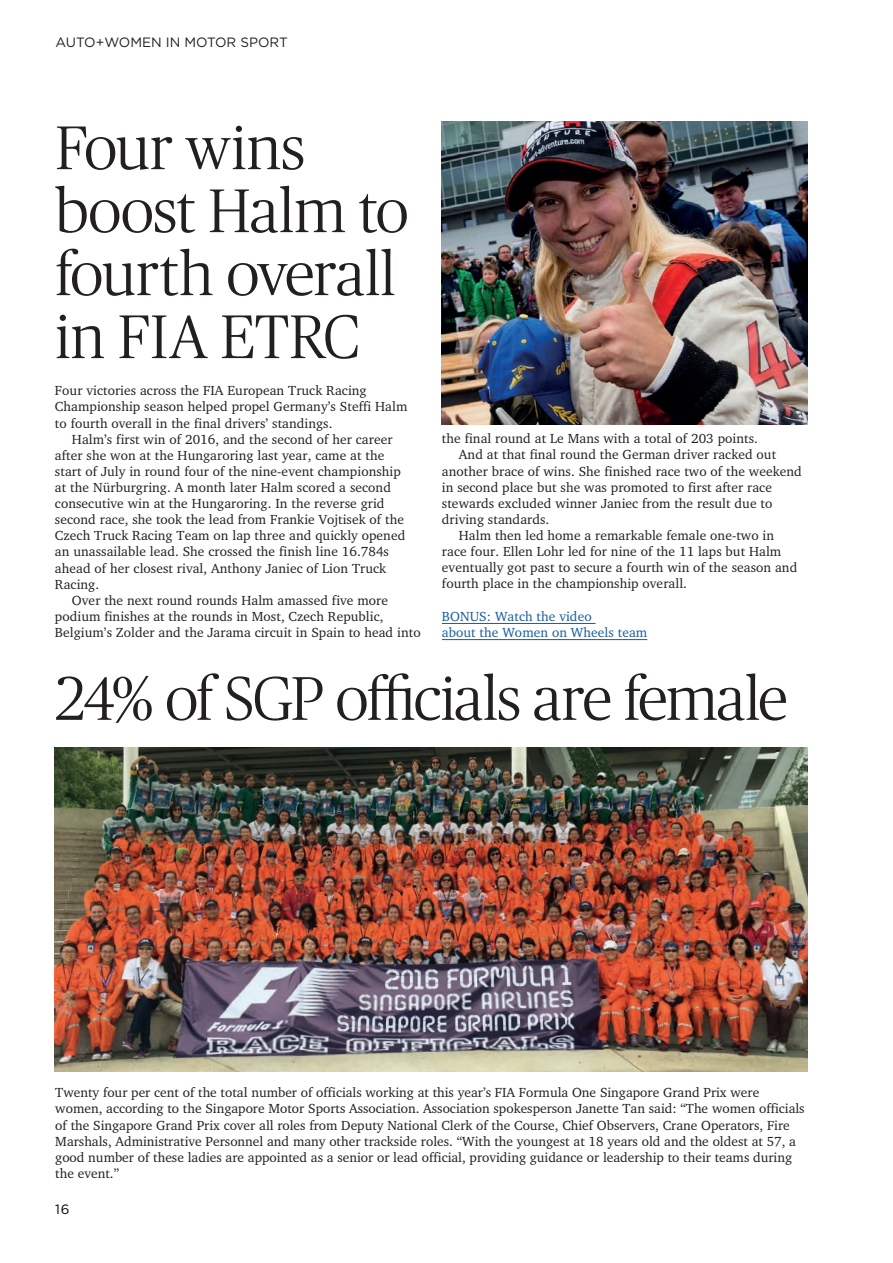
<style>
.page{position:relative;width:893px;height:1263px;background:#fff}
.page>*{position:absolute;margin:0;border:0;box-sizing:border-box;transform-origin:0 0}
.t1{font:300 61.5px/63px "Publico";letter-spacing:-.01em;color:#231f20}
.t2{font:13.5px/16px "Charter Itc T";letter-spacing:.005em;color:#231f20}
.t3{font:13.5px/16px "Charter Itc T";letter-spacing:.005em;color:#175d9e}
.t4{font:13.5px "Gotham";color:#231f20}
.t5{font:13.5px "Gotham";color:#050012}
</style>
<div class="page">
<img style="left:55px;top:747px;width:753px;height:325px">
<hr style="left:442px;top:623px;width:154px;height:1px;background:#175d9e">
<hr style="left:442px;top:639px;width:205px;height:1px;background:#175d9e">
<img style="left:442px;top:121px;width:366px;height:304px">
<p class="t4" style="left:56px;top:35px;width:234px">AUTO+WOMEN IN MOTOR SPORT</p>
<h1 class="t1" style="left:55px;top:113px;width:355px">Four wins boost Halm to fourth overall in FIA ETRC</h1>
<p class="t2" style="left:55px;top:382px;width:354px">Four victories across the FIA European Truck Racing<br>Championship season helped propel Germany’s Steffi Halm to fourth overall in the final drivers’ standings.</p>
<p class="t2" style="left:55px;top:431px;width:352px;text-indent:17px">Halm’s first win of 2016, and the second of her career after she won at the Hungaroring last year, came at the start of July in round four of the nine-event championship at the Nürburgring. A month later Halm scored a second consecutive win at the Hungaroring. In the reverse grid second race, she took the lead from Frankie Vojtisek of the Czech Truck Racing Team on lap three and quickly opened an unassailable lead. She crossed the finish line 16.784s ahead of her closest rival, Anthony Janiec of Lion Truck Racing.</p>
<p class="t2" style="left:55px;top:592px;width:367px;text-indent:17px">Over the next round rounds Halm amassed five more podium finishes at the rounds in Most, Czech Republic,<br>Belgium’s Zolder and the Jarama circuit in Spain to head into</p>
<p class="t2" style="left:442px;top:430px;width:317px">the final round at Le Mans with a total of 203 points.</p>
<p class="t2" style="left:459px;top:446px;width:319px">And at that final round the German driver racked out</p>
<p class="t2" style="left:442px;top:462px;width:361px">another brace of wins. She finished race two of the weekend</p>
<p class="t2" style="left:442px;top:479px;width:332px">in second place but she was promoted to first after race</p>
<p class="t2" style="left:442px;top:495px;width:332px">stewards excluded winner Janiec from the result due to</p>
<p class="t2" style="left:442px;top:511px;width:109px">driving standards.</p>
<p class="t2" style="left:459px;top:527px;width:317px">Halm then led home a remarkable female one-two in</p>
<p class="t2" style="left:442px;top:543px;width:341px">race four. Ellen Lohr led for nine of the 11 laps but Halm</p>
<p class="t2" style="left:442px;top:559px;width:357px">eventually got past to secure a fourth win of the season and</p>
<p class="t2" style="left:442px;top:575px;width:247px">fourth place in the championship overall.</p>
<p class="t3" style="left:442px;top:608px;width:207px">BONUS: Watch the video<br>about the Women on Wheels team</p>
<h1 class="t1" style="left:55px;top:663px;width:734px">24% of SGP officials are female</h1>
<p class="t2" style="left:55px;top:1084px;width:751px">Twenty four per cent of the total number of officials working at this year’s FIA Formula One Singapore Grand Prix were women, according to the Singapore Motor Sports Association. Association spokesperson Janette Tan said: “The women officials of the Singapore Grand Prix cover all roles from Deputy National Clerk of the Course, Chief Observers, Crane Operators, Fire Marshals, Administrative Personnel and many other trackside roles. “With the youngest at 18 years old and the oldest at 57, a good number of these ladies are appointed as a senior or lead official, providing guidance or leadership to their teams during the event.”</p>
<p class="t5" style="left:55px;top:1202px;width:16px">16</p>
</div>
